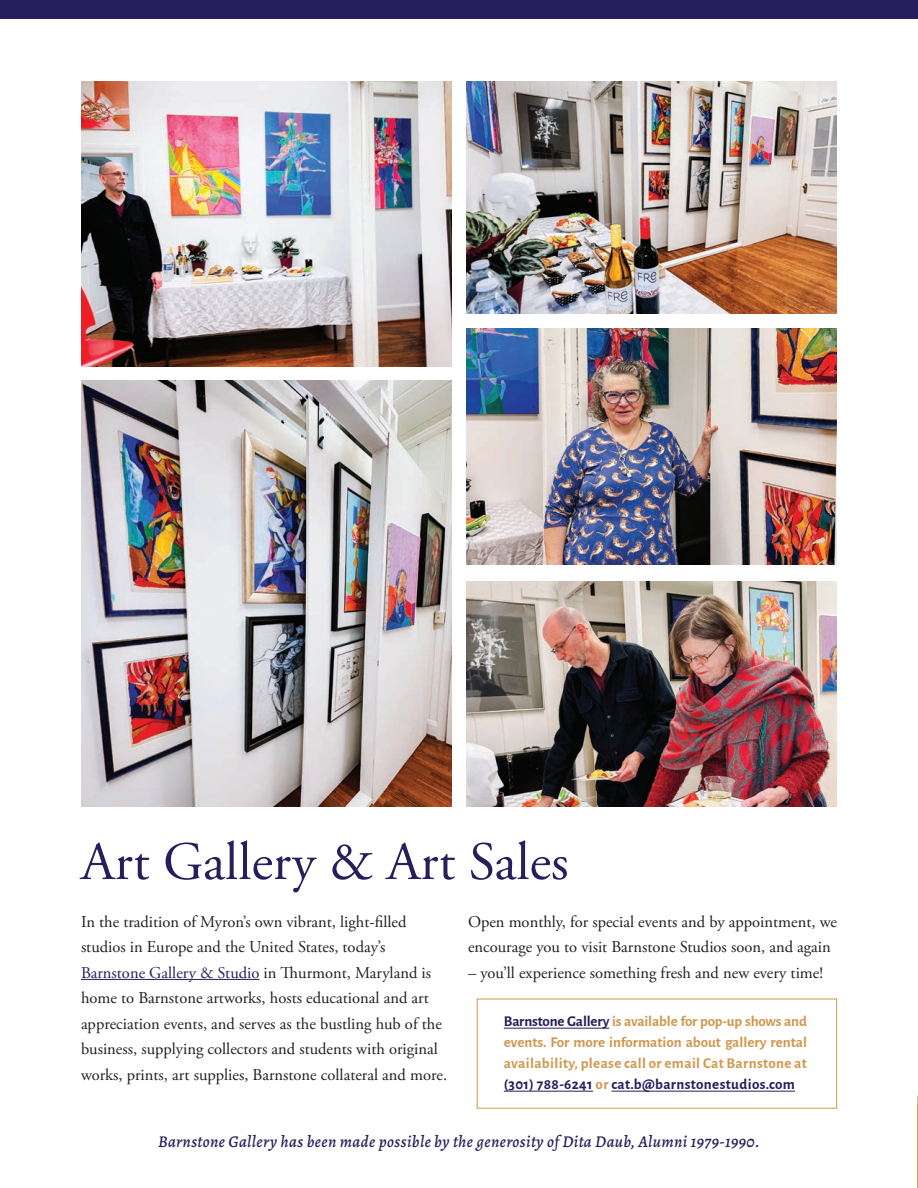
<style>
.page{position:relative;width:918px;height:1188px;background:#fff}
.page>*{position:absolute;margin:0;border:0;box-sizing:border-box;transform-origin:0 0}
.Title_1{font:54px "Adobe Garamond Pro";color:#261f5c}
.Copy_1{font:16.5px/25.5px "Adobe Garamond Pro";color:#231f20}
.Body_Copy_-_Sans_Serif{font:italic 500 16.5px "Alegreya";letter-spacing:.025em;color:#261f5c}
.Copy_1-2{font:700 15px/21px "Alegreya Sans";letter-spacing:.025em;color:#d0984f;text-align:justify}
.s1{color:#261f5c}
</style>
<div class="page">
<div style="left:477px;top:999px;width:360px;height:110px;border:1px solid #d0984f"></div>
<hr style="left:917px;top:0;width:1px;height:1188px;background:#261f5c">
<hr style="left:81px;top:979px;width:178px;height:1px;background:#261f5c">
<hr style="left:504px;top:1028px;width:105px;height:1px;background:#261f5c">
<hr style="left:504px;top:1091px;width:89px;height:1px;background:#261f5c">
<hr style="left:612px;top:1091px;width:183px;height:1px;background:#261f5c">
<svg style="left:917px;top:1090px;width:1px;height:15px"></svg>
<hr style="left:917px;top:1105px;width:1px;height:83px;background:#d0984f">
<div style="left:0;top:0;width:918px;height:19px;background:#261f5c"></div>
<img style="left:81px;top:81px;width:756px;height:726px">
<p class="Title_1" style="left:81px;top:829px;width:489px">Art Gallery &amp; Art Sales</p>
<p class="Copy_1" style="left:81px;top:909px;width:368px">In the tradition of Myron’s own vibrant, light-filled studios in Europe and the United States, today’s <span class="s1">Barnstone Gallery &amp; Studio</span> in Thurmont, Maryland is home to Barnstone artworks, hosts educational and art appreciation events, and serves as the bustling hub of the business, supplying collectors and students with original works, prints, art supplies, Barnstone collateral and more.</p>
<p class="Copy_1" style="left:468px;top:909px;width:371px">Open monthly, for special events and by appointment, we encourage you to visit Barnstone Studios soon, and again</p>
<p class="Copy_1" style="left:468px;top:960px;width:357px">– you’ll experience something fresh and new every time!</p>
<p class="Copy_1-2" style="left:504px;top:1009px;width:305px"><span class="s1">Barnstone Gallery</span> is available for pop-up shows and events. For more information about gallery rental availability, please call or email Cat Barnstone at <span class="s1">(301) 788-6241</span> or <span class="s1">cat.b@barnstonestudios.com</span></p>
<p class="Body_Copy_-_Sans_Serif" style="left:158px;top:1130px;width:603px">Barnstone Gallery has been made possible by the generosity of Dita Daub, Alumni 1979-1990.</p>
</div>
